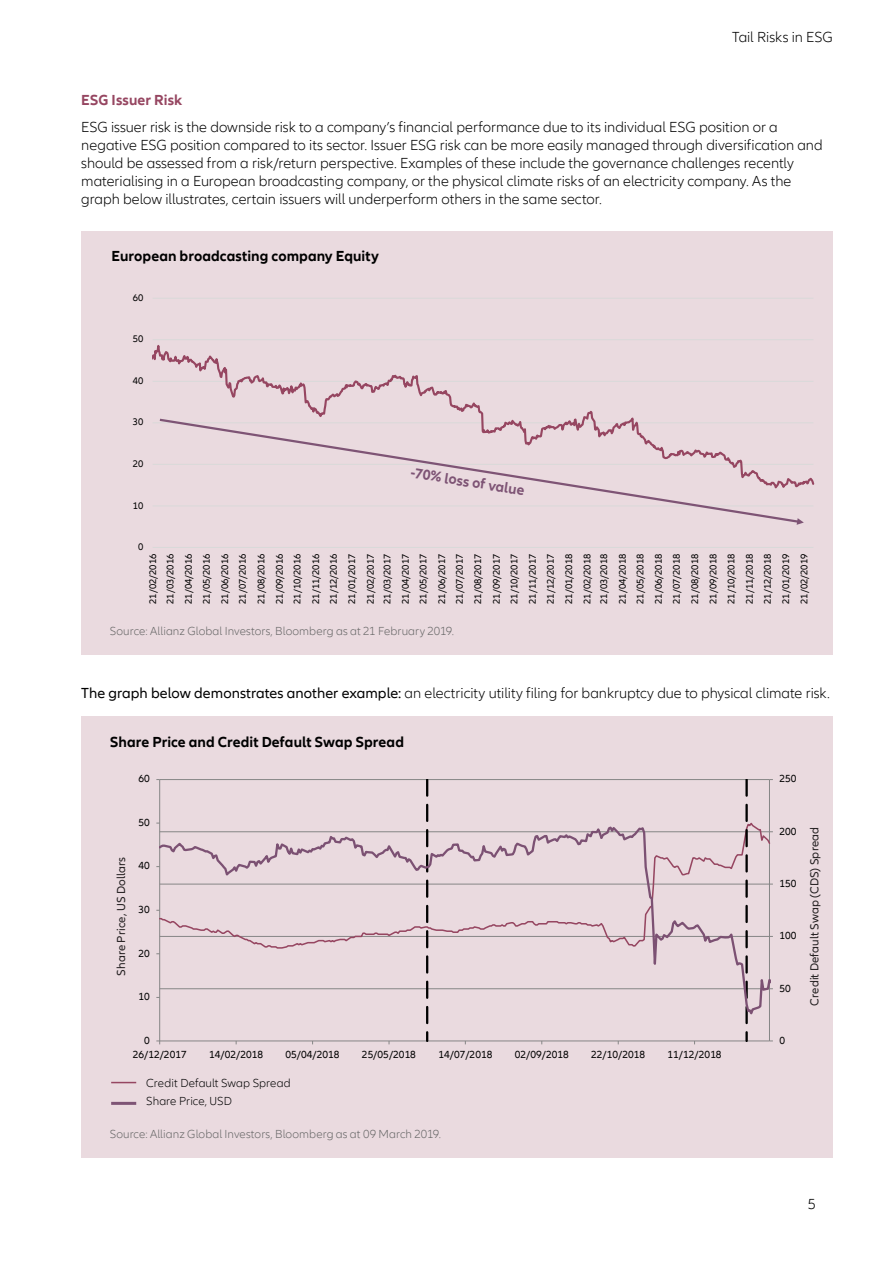
<style>
.page{position:relative;width:893px;height:1263px;background:#fff}
.page>*{position:absolute;margin:0;border:0;box-sizing:border-box;transform-origin:0 0}
._10_pt_Copy{font:300 15px/18px "Allianz Neo";color:#000}
._10_pt_black_Subhead{font:700 15px "Allianz Neo";letter-spacing:.005em;color:#000}
._10_pt_Blue_Subheadl{font:700 15px "Allianz Neo";letter-spacing:.005em;color:#964661}
._10_pt_black_Subhead-2{font:700 14.7px "Allianz Neo";color:#7e5475}
.Legal_Disclaimer___7{font:300 12px "Allianz Neo";letter-spacing:.005em;color:#666}
._10_pt_black_Subhead-3{font:12px "Allianz Neo";letter-spacing:.01em;color:#231f20}
._10_pt_Copy-2{font:300 12px "Allianz Neo";letter-spacing:.005em;color:#000}
.t1{font:10.65px "Allianz Neo";letter-spacing:.005em;color:#000}
.t2{font:9.9px/18.1px "Allianz Neo";letter-spacing:.005em;color:#000;text-align:justify}
.s1{font-weight:400}
</style>
<div class="page">
<div style="left:81px;top:231px;width:752px;height:424px;background:#eadadf"></div>
<hr style="left:153px;top:506px;width:660px;height:1px;background:#d9d9d9">
<hr style="left:153px;top:298px;width:660px;height:1px;background:#d9d9d9">
<hr style="left:153px;top:547px;width:660px;height:1px;background:#d9d9d9">
<svg style="left:153px;top:339px;width:661px;height:146px"></svg>
<svg style="left:157px;top:417px;width:644px;height:107px"></svg>
<svg style="left:797px;top:518px;width:7px;height:7px"></svg>
<div style="left:81px;top:717px;width:752px;height:441px;background:#eadadf"></div>
<svg style="left:156px;top:779px;width:617px;height:265px"></svg>
<hr style="left:111px;top:1102px;width:25px;height:3px;background:#7e5475">
<svg style="left:111px;top:1082px;width:25px;height:1px"></svg>
<p class="_10_pt_Copy" style="left:732px;top:28px;width:102px">Tail Risks in ESG</p>
<p class="_10_pt_Blue_Subheadl" style="left:81px;top:92px;width:103px">ESG Issuer Risk</p>
<p class="_10_pt_Copy" style="left:81px;top:118px;width:743px">ESG issuer risk is the downside risk to a company’s financial performance due to its individual ESG position or a negative ESG position compared to its sector. Issuer ESG risk can be more easily managed through diversification and should be assessed from a risk/return perspective. Examples of these include the governance challenges recently materialising in a European broadcasting company, or the physical climate risks of an electricity company. As the graph below illustrates, certain issuers will underperform others in the same sector.</p>
<p class="_10_pt_black_Subhead" style="left:112px;top:247px;width:269px">European broadcasting company Equity</p>
<p class="t2" style="left:133px;top:289px;width:12px">60</p>
<p class="t2" style="left:133px;top:330px;width:12px">50</p>
<p class="t2" style="left:133px;top:372px;width:12px">40</p>
<p class="t2" style="left:133px;top:413px;width:12px">30</p>
<p class="t2" style="left:133px;top:455px;width:12px">20</p>
<p class="t2" style="left:133px;top:496px;width:12px">10</p>
<p class="t2" style="left:138px;top:538px;width:7px">0</p>
<p class="_10_pt_black_Subhead-2" style="left:412px;top:464px;width:116px;rotate:9deg">-70% loss of value</p>
<p class="t2" style="left:145px;top:604px;width:52px;line-height:17.2px;rotate:-90deg">21/02/2016<br>21/03/2016</p>
<p class="t2" style="left:180px;top:604px;width:52px;rotate:-90deg">21/04/2016<br>21/05/2016<br>21/06/2016<br>21/07/2016<br>21/08/2016<br>21/09/2016<br>21/10/2016<br>21/11/2016<br>21/12/2016<br>21/01/2017<br>21/02/2017</p>
<p class="t2" style="left:378px;top:604px;width:52px;rotate:-90deg">21/03/2017<br>21/04/2017<br>21/05/2017<br>21/06/2017<br>21/07/2017<br>21/08/2017<br>21/09/2017<br>21/10/2017<br>21/11/2017<br>21/12/2017<br>21/01/2018<br>21/02/2018</p>
<p class="t2" style="left:595px;top:604px;width:52px;rotate:-90deg">21/03/2018<br>21/04/2018<br>21/05/2018<br>21/06/2018<br>21/07/2018<br>21/08/2018<br>21/09/2018<br>21/10/2018<br>21/11/2018<br>21/12/2018<br>21/01/2019<br>21/02/2019</p>
<p class="Legal_Disclaimer___7" style="left:110px;top:624px;width:346px">Source: Allianz Global Investors, Bloomberg as at 21 February 2019.</p>
<p class="_10_pt_Copy" style="left:81px;top:684px;width:750px"><span class="s1">The graph below demonstrates another example:</span> an electricity utility filing for bankruptcy due to physical climate risk.</p>
<p class="_10_pt_black_Subhead" style="left:110px;top:733px;width:296px">Share Price and Credit Default Swap Spread</p>
<p class="t1" style="left:138px;top:773px;width:13px">60</p>
<p class="t1" style="left:138px;top:816px;width:13px">50</p>
<p class="_10_pt_black_Subhead-3" style="left:114px;top:976px;width:121px;rotate:-90deg">Share Price, US Dollars</p>
<p class="t1" style="left:138px;top:860px;width:13px">40</p>
<p class="t1" style="left:138px;top:903px;width:13px">30</p>
<p class="t1" style="left:138px;top:947px;width:13px">20</p>
<p class="t1" style="left:138px;top:991px;width:13px">10</p>
<p class="t1" style="left:144px;top:1034px;width:7px">0</p>
<p class="t1" style="left:133px;top:1048px;width:56px">26/12/2017</p>
<p class="t1" style="left:209px;top:1048px;width:56px">14/02/2018</p>
<p class="t1" style="left:286px;top:1048px;width:56px">05/04/2018</p>
<p class="t1" style="left:362px;top:1048px;width:56px">25/05/2018</p>
<p class="t1" style="left:438px;top:1048px;width:56px">14/07/2018</p>
<p class="t1" style="left:515px;top:1048px;width:56px">02/09/2018</p>
<p class="t1" style="left:591px;top:1048px;width:56px">22/10/2018</p>
<p class="t1" style="left:668px;top:1048px;width:56px">11/12/2018</p>
<p class="_10_pt_Copy-2" style="left:146px;top:1076px;width:146px">Credit Default Swap Spread</p>
<p class="_10_pt_Copy-2" style="left:146px;top:1094px;width:87px">Share Price, USD</p>
<p class="Legal_Disclaimer___7" style="left:110px;top:1127px;width:333px">Source: Allianz Global Investors, Bloomberg as at 09 March 2019.</p>
<p class="t1" style="left:779px;top:773px;width:19px">250</p>
<p class="t1" style="left:779px;top:825px;width:19px">200</p>
<p class="t1" style="left:779px;top:877px;width:19px">150</p>
<p class="t1" style="left:779px;top:930px;width:19px">100</p>
<p class="t1" style="left:779px;top:982px;width:13px">50</p>
<p class="t1" style="left:779px;top:1034px;width:7px">0</p>
<p class="_10_pt_black_Subhead-3" style="left:808px;top:1006px;width:180px;rotate:-90deg">Credit Default Swap (CDS) Spread</p>
<p class="_10_pt_Copy" style="left:808px;top:1196px;width:10px">5</p>
</div>
